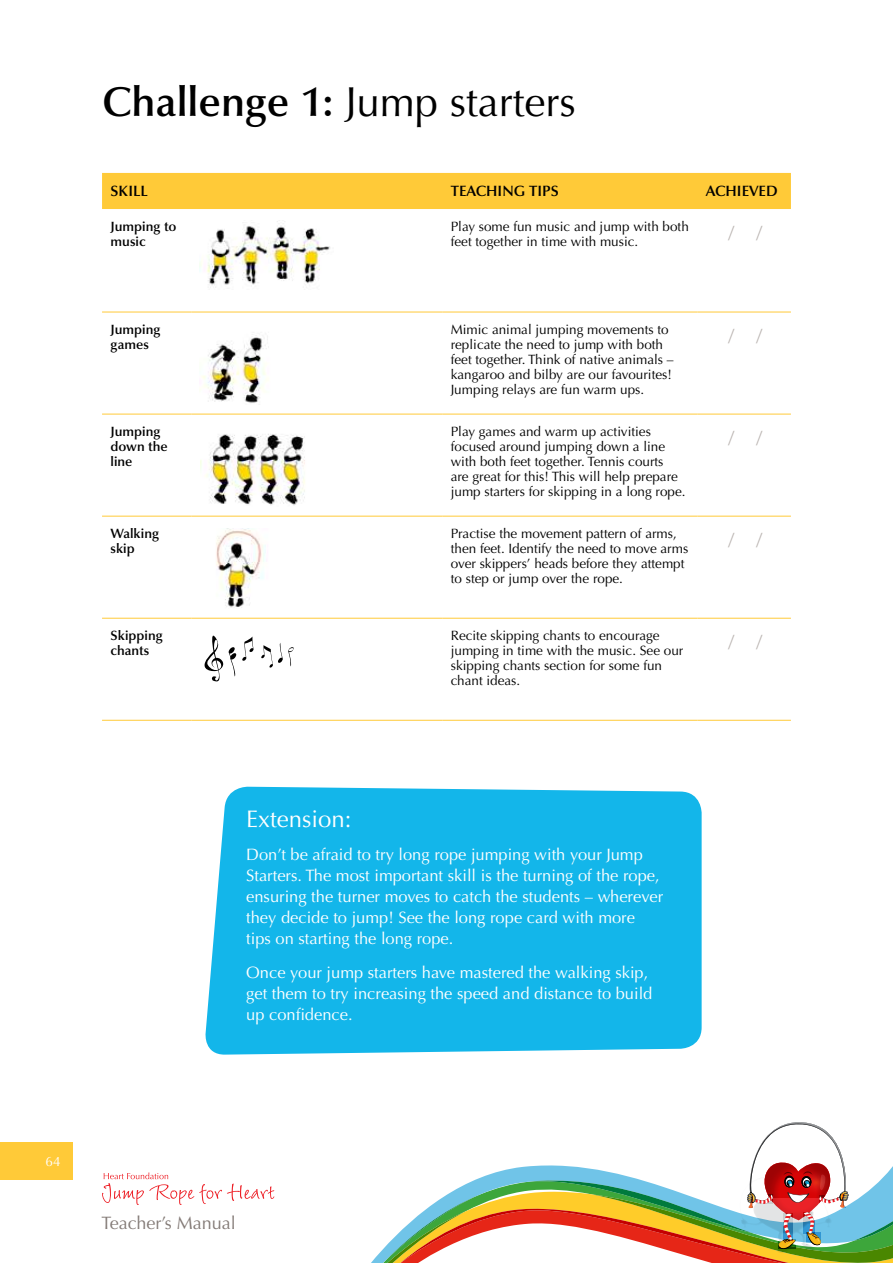
<style>
.page{position:relative;width:893px;height:1263px;background:#fff}
.page>*{position:absolute;margin:0;border:0;box-sizing:border-box;transform-origin:0 0}
.t1{font:42px "Optima LT Std";color:#000}
.t2{font:24px "Optima LT Std";color:#fff}
.t3{font:20.25px "Optima";color:#bab4b1}
.t4{font:18px "Optima";color:#837a76}
.t5{font:16.5px/21px "Optima LT Std";color:#fff}
.t6{font:600 15px "Optima LT Std";color:#000}
.t7{font:13.5px/15px "Optima LT Std";color:#000}
.t8{font:600 13.5px/15px "Optima LT Std";color:#000}
.t9{font:13.5px "Optima";color:#fff}
.s1{font-weight:600}
</style>
<div class="page">
<div style="left:0;top:1143px;width:73px;height:37px;background:#ffca38"></div>
<svg style="left:371px;top:1246px;width:522px;height:17px"></svg>
<svg style="left:386px;top:1165px;width:507px;height:95px"></svg>
<img style="left:848px;top:1181px;width:9px;height:31px">
<img style="left:729px;top:1122px;width:119px;height:131px">
<svg style="left:102px;top:1172px;width:172px;height:33px"></svg>
<div style="left:102px;top:173px;width:689px;height:36px;background:#ffca38"></div>
<hr style="left:102px;top:312px;width:89px;height:1px;background:#ffca38">
<hr style="left:191px;top:312px;width:251px;height:1px;background:#ffca38">
<hr style="left:442px;top:312px;width:255px;height:1px;background:#ffca38">
<hr style="left:697px;top:312px;width:94px;height:1px;background:#ffca38">
<hr style="left:102px;top:414px;width:89px;height:1px;background:#ffca38">
<hr style="left:191px;top:414px;width:251px;height:1px;background:#ffca38">
<hr style="left:442px;top:414px;width:255px;height:1px;background:#ffca38">
<hr style="left:697px;top:414px;width:94px;height:1px;background:#ffca38">
<hr style="left:102px;top:516px;width:89px;height:1px;background:#ffca38">
<hr style="left:191px;top:516px;width:251px;height:1px;background:#ffca38">
<hr style="left:442px;top:516px;width:255px;height:1px;background:#ffca38">
<hr style="left:697px;top:516px;width:94px;height:1px;background:#ffca38">
<hr style="left:102px;top:618px;width:89px;height:1px;background:#ffca38">
<hr style="left:191px;top:618px;width:251px;height:1px;background:#ffca38">
<hr style="left:442px;top:618px;width:255px;height:1px;background:#ffca38">
<hr style="left:697px;top:618px;width:94px;height:1px;background:#ffca38">
<hr style="left:102px;top:720px;width:89px;height:1px;background:#ffca38">
<hr style="left:191px;top:720px;width:251px;height:1px;background:#ffca38">
<hr style="left:442px;top:720px;width:255px;height:1px;background:#ffca38">
<hr style="left:697px;top:720px;width:94px;height:1px;background:#ffca38">
<img style="left:200px;top:221px;width:130px;height:67px">
<img style="left:201px;top:335px;width:67px;height:68px">
<img style="left:201px;top:434px;width:104px;height:72px">
<img style="left:216px;top:528px;width:50px;height:80px">
<svg style="left:242px;top:636px;width:12px;height:25px"></svg>
<svg style="left:204px;top:635px;width:32px;height:47px"></svg>
<svg style="left:261px;top:643px;width:33px;height:25px"></svg>
<div style="left:205px;top:786px;width:497px;height:269px;background:#13b6ea"></div>
<h1 class="t1" style="left:102px;top:77px;width:475px"><span class="s1">Challenge 1:</span> Jump starters</h1>
<p class="t6" style="left:111px;top:182px;width:39px">SKILL</p>
<p class="t6" style="left:451px;top:182px;width:110px">TEACHING TIPS</p>
<p class="t6" style="left:706px;top:182px;width:73px">ACHIEVED</p>
<p class="t8" style="left:111px;top:219px;width:68px">Jumping to music</p>
<p class="t7" style="left:451px;top:219px;width:240px">Play some fun music and jump with both feet together in time with music.</p>
<h3 class="t3" style="left:728px;top:221px;width:35px">/ /</h3>
<p class="t8" style="left:111px;top:322px;width:52px">Jumping games</p>
<p class="t7" style="left:451px;top:322px;width:224px">Mimic animal jumping movements to replicate the need to jump with both feet together. Think of native animals – kangaroo and bilby are our favourites!<br>Jumping relays are fun warm ups.</p>
<h3 class="t3" style="left:728px;top:324px;width:35px">/ /</h3>
<p class="t8" style="left:111px;top:424px;width:59px">Jumping down the line</p>
<p class="t7" style="left:451px;top:424px;width:236px">Play games and warm up activities focused around jumping down a line with both feet together. Tennis courts<br>are great for this! This will help prepare jump starters for skipping in a long rope.</p>
<h3 class="t3" style="left:728px;top:426px;width:35px">/ /</h3>
<p class="t8" style="left:111px;top:526px;width:50px">Walking skip</p>
<p class="t7" style="left:451px;top:526px;width:239px">Practise the movement pattern of arms, then feet. Identify the need to move arms over skippers’ heads before they attempt to step or jump over the rope.</p>
<h3 class="t3" style="left:728px;top:528px;width:35px">/ /</h3>
<p class="t8" style="left:111px;top:628px;width:54px">Skipping chants</p>
<p class="t7" style="left:451px;top:628px;width:234px">Recite skipping chants to encourage jumping in time with the music. See our skipping chants section for some fun chant ideas.</p>
<h3 class="t3" style="left:728px;top:630px;width:35px">/ /</h3>
<h2 class="t2" style="left:246px;top:804px;width:107px">Extension:</h2>
<p class="t5" style="left:246px;top:844px;width:418px">Don’t be afraid to try long rope jumping with your Jump Starters. The most important skill is the turning of the rope, ensuring the turner moves to catch the students – wherever they decide to jump! See the long rope card with more tips on starting the long rope.</p>
<p class="t5" style="left:246px;top:962px;width:408px">Once your jump starters have mastered the walking skip, get them to try increasing the speed and distance to build up confidence.</p>
<p class="t9" style="left:46px;top:1154px;width:17px">64</p>
<h3 class="t4" style="left:102px;top:1212px;width:136px">Teacher’s Manual</h3>
</div>
